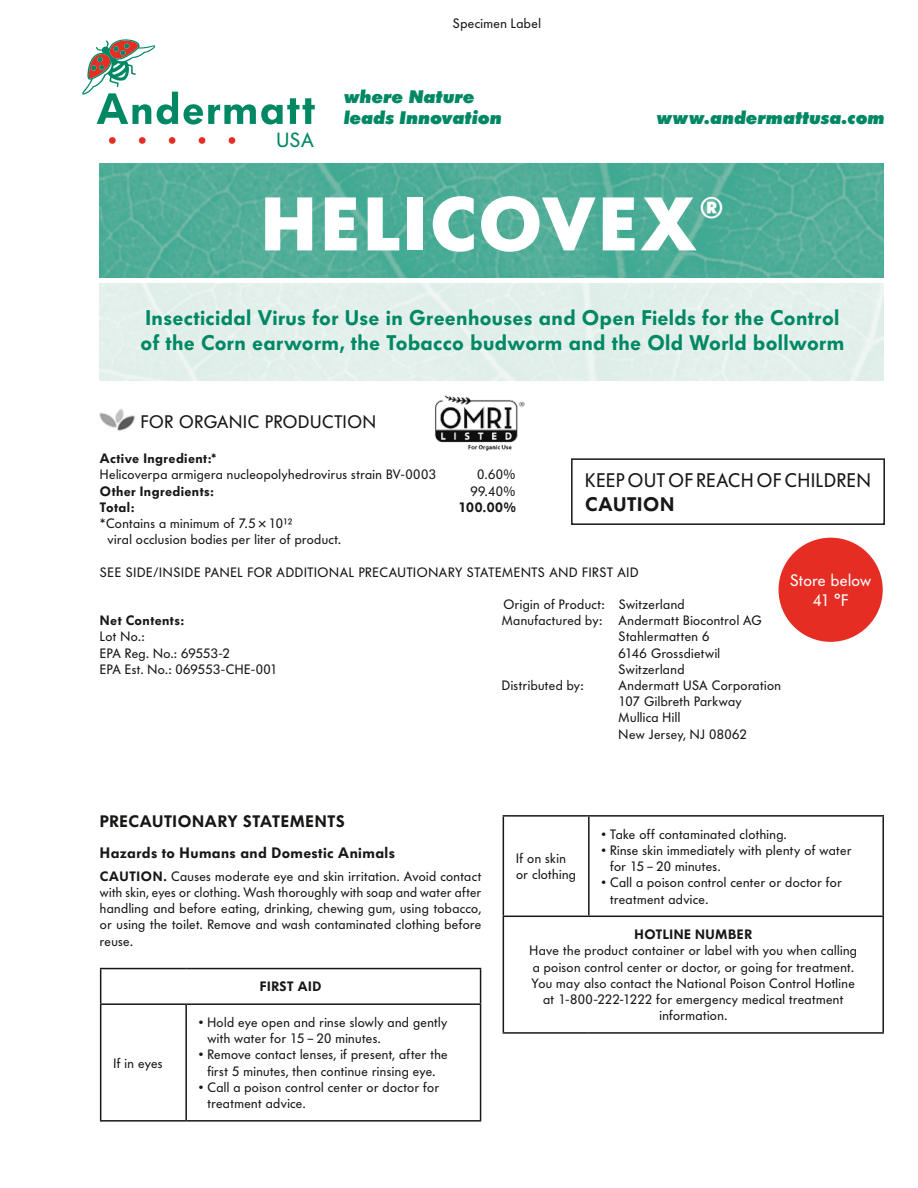
<style>
.page{position:relative;width:918px;height:1188px;background:#fff}
.page>*{position:absolute;margin:0;border:0;box-sizing:border-box;transform-origin:0 0}
.Produkttitel{font:700 75px "Futura Serie BQ";letter-spacing:.04em;color:#fff}
.Produkttitel-2{font:700 29.25px "Futura Serie BQ";color:#fff}
.Einleitungstext{font:600 21px/25.2px "Futura Serie BQ";letter-spacing:.02em;color:#008865}
.t1{font:20.4px "Futura Serie BQ";color:#008865}
.Fliesstext{font:19.5px "Futura Serie BQ";letter-spacing:.035em;color:#181716}
.Fliesstext-2{font:600 19.5px "Futura Serie BQ";letter-spacing:.035em;color:#181716}
.t2{font:italic 800 18px "Futura Serie BQ";letter-spacing:.02em;color:#008865}
.t3{font:18px "Futura Serie BQ";letter-spacing:.035em;color:#181716}
.t4{font:600 16.5px "Futura Serie BQ";letter-spacing:.045em;color:#181716}
.Fliesstext-3{font:16.5px "Futura Serie BQ";letter-spacing:.01em;color:#fff}
.t5{font:600 15px "Futura Serie BQ";letter-spacing:.03em;color:#181716}
.Fliesstext-4{font:13.5px/16.2px "Futura Serie BQ";letter-spacing:.03em;color:#181716}
.Fliesstext-5{font:600 13.5px "Futura Serie BQ";letter-spacing:.035em;color:#181716}
.Fliesstext-6{font:13.5px "Futura Serie BQ";letter-spacing:.05em;color:#181716}
.s1{font-weight:600}
</style>
<div class="page">
<div style="left:109px;top:137px;width:7px;height:7px;background:#e62d24;border-radius:50%"></div>
<div style="left:139px;top:137px;width:7px;height:7px;background:#e62d24;border-radius:50%"></div>
<div style="left:169px;top:137px;width:6px;height:7px;background:#e62d24;border-radius:50%"></div>
<div style="left:199px;top:137px;width:6px;height:7px;background:#e62d24;border-radius:50%"></div>
<div style="left:229px;top:137px;width:6px;height:7px;background:#e62d24;border-radius:50%"></div>
<svg style="left:82px;top:39px;width:96px;height:85px"></svg>
<svg style="left:184px;top:98px;width:131px;height:27px"></svg>
<div style="left:571px;top:458px;width:314px;height:67px;border:2px solid #181716"></div>
<hr style="left:100px;top:968px;width:86px;height:1px;background:#181716">
<hr style="left:100px;top:969px;width:1px;height:34px;background:#181716">
<hr style="left:186px;top:968px;width:295px;height:1px;background:#181716">
<hr style="left:480px;top:969px;width:1px;height:34px;background:#181716">
<hr style="left:100px;top:1003px;width:86px;height:2px;background:#181716">
<hr style="left:100px;top:1005px;width:1px;height:115px;background:#181716">
<hr style="left:186px;top:1003px;width:295px;height:2px;background:#181716">
<hr style="left:185px;top:1005px;width:2px;height:115px;background:#181716">
<hr style="left:480px;top:1005px;width:1px;height:115px;background:#181716">
<hr style="left:100px;top:1120px;width:86px;height:2px;background:#181716">
<hr style="left:186px;top:1120px;width:295px;height:2px;background:#181716">
<hr style="left:503px;top:815px;width:86px;height:2px;background:#181716">
<hr style="left:503px;top:817px;width:1px;height:99px;background:#181716">
<hr style="left:589px;top:815px;width:295px;height:2px;background:#181716">
<hr style="left:588px;top:817px;width:2px;height:99px;background:#181716">
<hr style="left:882px;top:817px;width:2px;height:99px;background:#181716">
<hr style="left:503px;top:916px;width:86px;height:1px;background:#181716">
<hr style="left:503px;top:917px;width:1px;height:115px;background:#181716">
<hr style="left:589px;top:916px;width:295px;height:1px;background:#181716">
<hr style="left:882px;top:917px;width:2px;height:115px;background:#181716">
<hr style="left:503px;top:1032px;width:86px;height:2px;background:#181716">
<hr style="left:589px;top:1032px;width:295px;height:2px;background:#181716">
<img style="left:100px;top:163px;width:784px;height:115px">
<img style="left:99px;top:408px;width:36px;height:23px">
<img style="left:435px;top:395px;width:90px;height:56px">
<div style="left:779px;top:538px;width:104px;height:104px;background:#e62d24;border-radius:50%"></div>
<p class="Fliesstext-4" style="left:453px;top:16px;width:89px">Specimen Label</p>
<p class="t1" style="left:276px;top:128px;width:39px">USA</p>
<p class="t2" style="left:343px;top:85px;width:132px">where Nature</p>
<p class="t2" style="left:343px;top:107px;width:159px">leads Innovation</p>
<p class="t2" style="left:656px;top:107px;width:229px">www.andermattusa.com</p>
<p class="Produkttitel" style="left:261px;top:178px;width:437px">HELICOVEX</p>
<p class="Produkttitel-2" style="left:700px;top:190px;width:25px">®</p>
<p class="Einleitungstext" style="left:141px;top:305px;width:705px">Insecticidal Virus for Use in Greenhouses and Open Fields for the Control of the Corn earworm, the Tobacco budworm and the Old World bollworm</p>
<p class="t3" style="left:141px;top:411px;width:237px">FOR ORGANIC PRODUCTION</p>
<p class="Fliesstext-5" style="left:100px;top:451px;width:118px">Active Ingredient:*</p>
<p class="Fliesstext-4" style="left:100px;top:467px;width:338px">Helicoverpa armigera nucleopolyhedrovirus strain BV-0003</p>
<p class="Fliesstext-4" style="left:477px;top:467px;width:40px">0.60%</p>
<p class="Fliesstext-5" style="left:100px;top:483px;width:115px">Other Ingredients:</p>
<p class="Fliesstext-4" style="left:470px;top:483px;width:46px">99.40%</p>
<p class="Fliesstext-5" style="left:100px;top:499px;width:36px">Total:</p>
<p class="Fliesstext-5" style="left:459px;top:499px;width:59px">100.00%</p>
<p class="Fliesstext-4" style="left:100px;top:515px;width:194px">*Contains a minimum of 7.5×10¹²</p>
<p class="Fliesstext-4" style="left:108px;top:531px;width:235px">viral occlusion bodies per liter of product.</p>
<p class="Fliesstext-6" style="left:100px;top:564px;width:540px">SEE SIDE/INSIDE PANEL FOR ADDITIONAL PRECAUTIONARY STATEMENTS AND FIRST AID</p>
<p class="Fliesstext-4" style="left:503px;top:596px;width:183px">Origin of Product: Switzerland</p>
<p class="Fliesstext-5" style="left:100px;top:613px;width:86px">Net Contents:</p>
<p class="Fliesstext-4" style="left:502px;top:612px;width:262px">Manufactured by: Andermatt Biocontrol AG</p>
<p class="Fliesstext-4" style="left:100px;top:629px;width:46px">Lot No.:</p>
<p class="Fliesstext-4" style="left:619px;top:629px;width:92px">Stahlermatten 6</p>
<p class="Fliesstext-4" style="left:100px;top:645px;width:131px">EPA Reg. No.: 69553-2</p>
<p class="Fliesstext-4" style="left:619px;top:645px;width:103px">6146 Grossdietwil</p>
<p class="Fliesstext-4" style="left:100px;top:661px;width:179px">EPA Est. No.: 069553-CHE-001</p>
<p class="Fliesstext-4" style="left:619px;top:661px;width:67px">Switzerland</p>
<p class="Fliesstext-4" style="left:502px;top:677px;width:83px">Distributed by:</p>
<p class="Fliesstext-4" style="left:619px;top:677px;width:164px">Andermatt USA Corporation</p>
<p class="Fliesstext-4" style="left:619px;top:693px;width:125px">107 Gilbreth Parkway</p>
<p class="Fliesstext-4" style="left:619px;top:710px;width:63px">Mullica Hill</p>
<p class="Fliesstext-4" style="left:619px;top:726px;width:130px">New Jersey, NJ 08062</p>
<p class="Fliesstext" style="left:585px;top:469px;width:287px">KEEP OUT OF REACH OF CHILDREN</p>
<p class="Fliesstext-2" style="left:585px;top:493px;width:91px">CAUTION</p>
<p class="Fliesstext-3" style="left:790px;top:571px;width:83px">Store below</p>
<p class="Fliesstext-3" style="left:813px;top:590px;width:37px">41 °F</p>
<h1 class="t4" style="left:100px;top:812px;width:246px">PRECAUTIONARY STATEMENTS</h1>
<h2 class="t5" style="left:100px;top:844px;width:297px">Hazards to Humans and Domestic Animals</h2>
<p class="Fliesstext-4" style="left:100px;top:868px;width:383px;text-align:justify"><span class="s1">CAUTION.</span> Causes moderate eye and skin irritation. Avoid contact with skin, eyes or clothing. Wash thoroughly with soap and water after handling and before eating, drinking, chewing gum, using tobacco, or using the toilet. Remove and wash contaminated clothing before reuse.</p>
<p class="Fliesstext-5" style="left:260px;top:979px;width:63px">FIRST AID</p>
<p class="Fliesstext-4" style="left:113px;top:1055px;width:51px">If in eyes</p>
<p class="Fliesstext-4" style="left:207px;top:1014px;width:241px;text-indent:-9px">• Hold eye open and rinse slowly and gently with water for 15 – 20 minutes.</p>
<p class="Fliesstext-4" style="left:199px;top:1047px;width:250px;text-align:center">• Remove contact lenses, if present, after the first 5 minutes, then continue rinsing eye.</p>
<p class="Fliesstext-4" style="left:207px;top:1079px;width:233px;text-indent:-9px">• Call a poison control center or doctor for treatment advice.</p>
<p class="Fliesstext-4" style="left:602px;top:826px;width:187px">• Take off contaminated clothing.</p>
<p class="Fliesstext-4" style="left:610px;top:842px;width:243px;text-indent:-9px">• Rinse skin immediately with plenty of water for 15 – 20 minutes.</p>
<p class="Fliesstext-4" style="left:610px;top:875px;width:233px;text-indent:-9px">• Call a poison control center or doctor for treatment advice.</p>
<p class="Fliesstext-5" style="left:635px;top:927px;width:119px">HOTLINE NUMBER</p>
<p class="Fliesstext-4" style="left:530px;top:943px;width:329px;text-align:center">Have the product container or label with you when calling a poison control center or doctor, or going for treatment.<br>You may also contact the National Poison Control Hotline at 1-800-222-1222 for emergency medical treatment information.</p>
<p class="Fliesstext-4" style="left:516px;top:850px;width:61px">If on skin or clothing</p>
</div>
